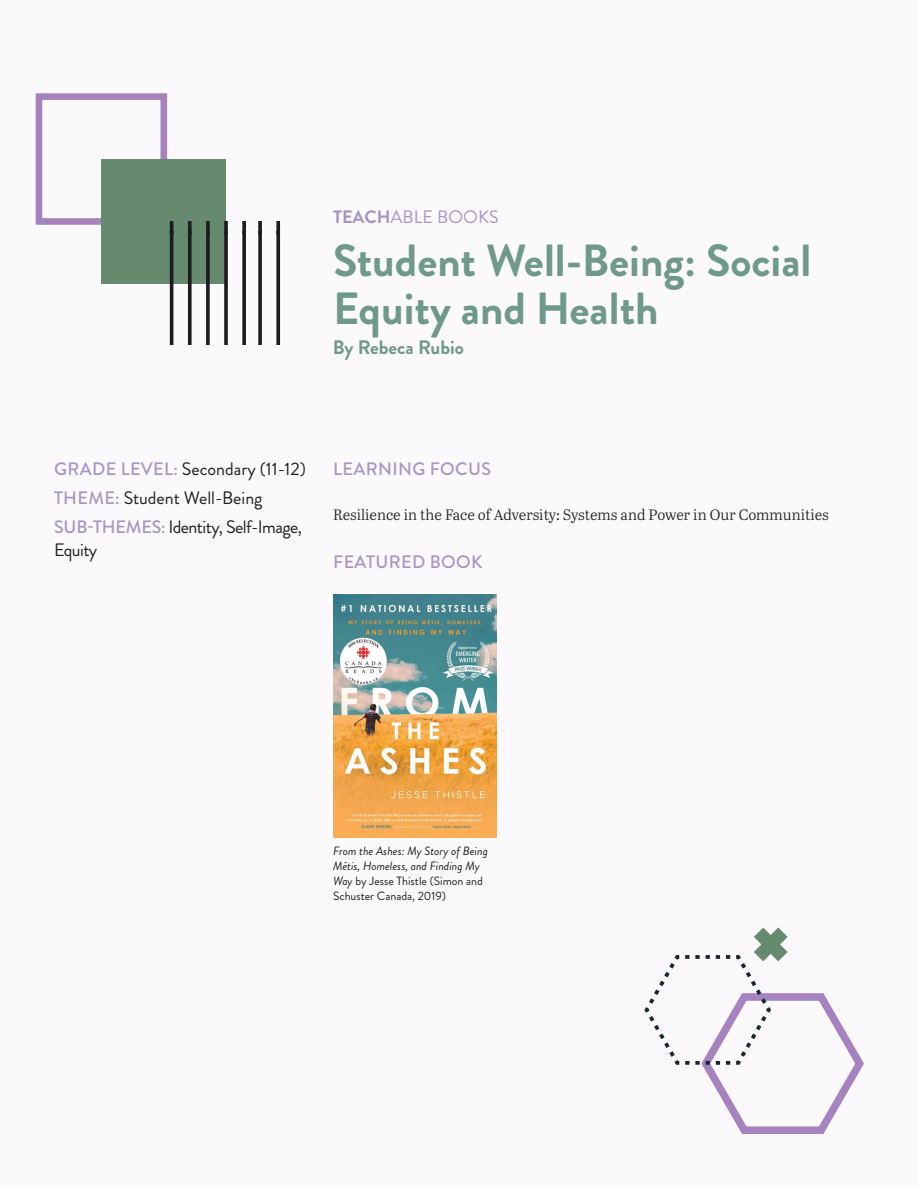
<style>
.page{position:relative;width:918px;height:1188px;background:#fbf9fc}
.page>*{position:absolute;margin:0;border:0;box-sizing:border-box;transform-origin:0 0}
.t1{font:700 45px/48px "Brandon Grotesque";color:#6e998b}
.t2{font:700 19.5px "Brandon Grotesque";color:#6e998b}
.t3{font:18px/29.2px "Brandon Grotesque";letter-spacing:-.01em;color:#231f20}
.t4{font:500 18px "Brandon Grotesque";letter-spacing:.02em;color:#a895c6}
.t5{font:18px "Brandon Grotesque";color:#a895c6}
.t6{font:15px "Abril Text Lt";color:#231f20}
.t7{font:italic 12px/15px "Brandon Grotesque";color:#231f20}
.s1{font-weight:700}
.s2{font-weight:500;color:#a895c6}
.s3{font-style:normal}
</style>
<div class="page">
<div style="left:36px;top:93px;width:131px;height:132px;border:7px solid #a682bf"></div>
<div style="left:101px;top:159px;width:125px;height:125px;background:#668a6e"></div>
<svg style="left:276px;top:234px;width:4px;height:110px"></svg>
<svg style="left:258px;top:234px;width:4px;height:110px"></svg>
<svg style="left:276px;top:221px;width:4px;height:11px"></svg>
<svg style="left:258px;top:221px;width:4px;height:11px"></svg>
<svg style="left:242px;top:234px;width:4px;height:110px"></svg>
<svg style="left:206px;top:234px;width:4px;height:110px"></svg>
<hr style="left:170px;top:232px;width:3px;height:112px;background:#1c1c1c">
<svg style="left:224px;top:234px;width:4px;height:110px"></svg>
<svg style="left:188px;top:234px;width:4px;height:110px"></svg>
<svg style="left:242px;top:221px;width:4px;height:11px"></svg>
<svg style="left:206px;top:221px;width:4px;height:11px"></svg>
<svg style="left:224px;top:221px;width:4px;height:11px"></svg>
<svg style="left:188px;top:221px;width:4px;height:11px"></svg>
<svg style="left:170px;top:221px;width:3px;height:11px"></svg>
<img style="left:333px;top:594px;width:163px;height:243px">
<svg style="left:644px;top:927px;width:220px;height:207px"></svg>
<h3 class="t5" style="left:333px;top:204px;width:167px"><span class="s1">TEACH</span>ABLE BOOKS</h3>
<h1 class="t1" style="left:333px;top:237px;width:480px">Student Well-Being: Social<br>Equity and Health</h1>
<h2 class="t2" style="left:333px;top:333px;width:133px">By Rebeca Rubio</h2>
<h3 class="t3" style="left:54px;top:454px;width:253px"><span class="s2">GRADE LEVEL:</span> Secondary (11-12)<br><span class="s2">THEME:</span> Student Well-Being<br><span class="s2">SUB-THEMES:</span> Identity, Self-Image,</h3>
<h3 class="t3" style="left:54px;top:535px;width:45px">Equity</h3>
<h3 class="t4" style="left:333px;top:456px;width:159px">LEARNING FOCUS</h3>
<p class="t6" style="left:333px;top:504px;width:497px">Resilience in the Face of Adversity: Systems and Power in Our Communities</p>
<h3 class="t4" style="left:333px;top:549px;width:151px">FEATURED BOOK</h3>
<p class="t7" style="left:333px;top:844px;width:156px">From the Ashes: My Story of Being<br>Métis, Homeless, and Finding My<br>Way <span class="s3">by Jesse Thistle (Simon and<br>Schuster Canada, 2019)</span></p>
</div>
